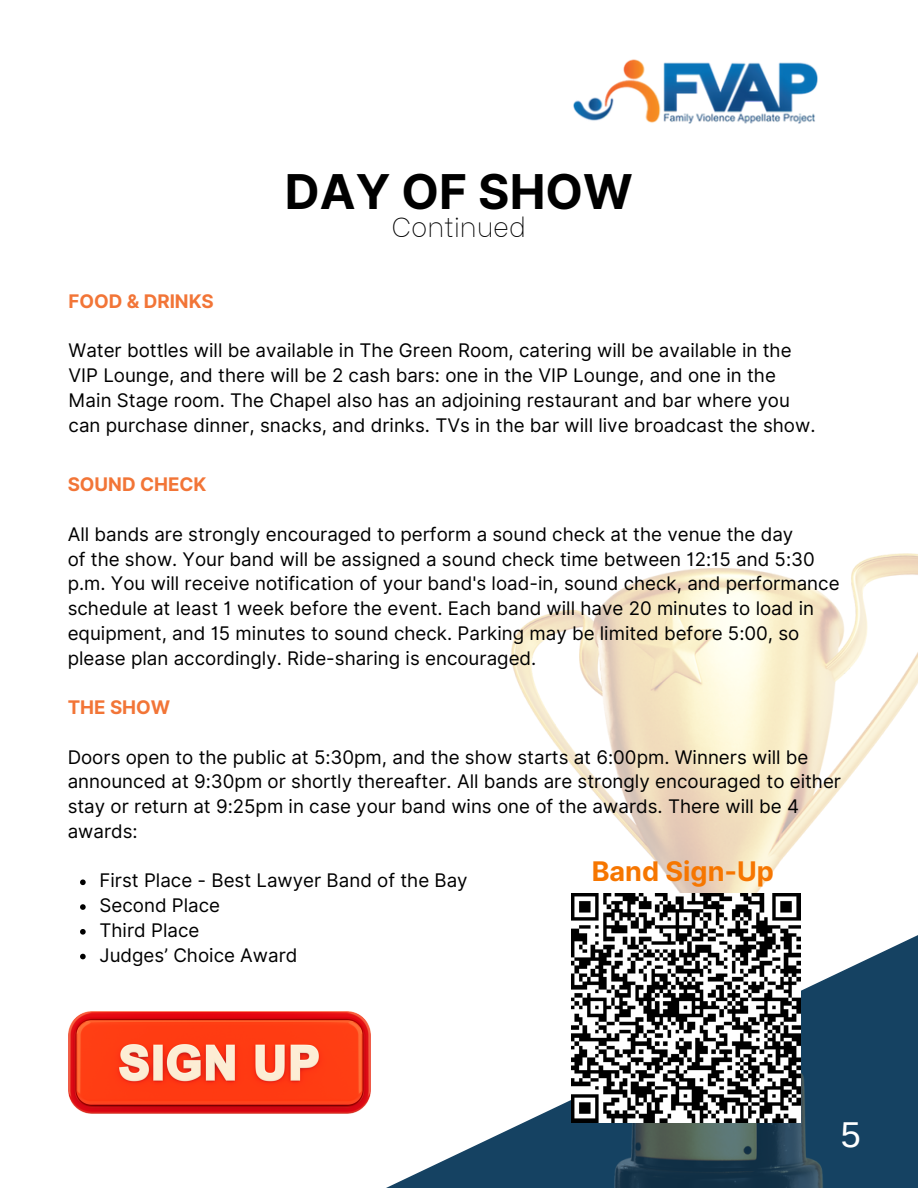
<style>
.page{position:relative;width:918px;height:1188px;background:#fff}
.page>*{position:absolute;margin:0;border:0;box-sizing:border-box;transform-origin:0 0}
.t1{font:700 48px "Inter";color:#000}
.t2{font:36px "Arimo";color:#fff}
.t3{font:700 27px "Inter";color:#f67600}
.t4{font:100 27px "Be Vietnam";color:#000}
.t5{font:18.75px/24.8px "Inter";color:#000}
.t6{font:700 18.75px "Inter";color:#f27537}
</style>
<div class="page">
<img style="left:573px;top:59px;width:245px;height:65px">
<svg style="left:142px;top:1029px;width:369px;height:159px"></svg>
<img style="left:511px;top:554px;width:407px;height:634px">
<svg style="left:80px;top:879px;width:6px;height:6px"></svg>
<svg style="left:80px;top:904px;width:6px;height:6px"></svg>
<svg style="left:80px;top:929px;width:6px;height:6px"></svg>
<svg style="left:80px;top:954px;width:6px;height:5px"></svg>
<img style="left:572px;top:893px;width:229px;height:229px">
<img style="left:69px;top:1011px;width:301px;height:102px">
<h1 class="t1" style="left:285px;top:163px;width:349px">DAY OF SHOW</h1>
<h3 class="t4" style="left:392px;top:205px;width:136px">Continued</h3>
<p class="t6" style="left:69px;top:290px;width:147px">FOOD &amp; DRINKS</p>
<p class="t5" style="left:69px;top:338px;width:748px">Water bottles will be available in The Green Room, catering will be available in the VIP Lounge, and there will be 2 cash bars: one in the VIP Lounge, and one in the Main Stage room. The Chapel also has an adjoining restaurant and bar where you can purchase dinner, snacks, and drinks. TVs in the bar will live broadcast the show.</p>
<p class="t6" style="left:68px;top:473px;width:140px">SOUND CHECK</p>
<p class="t5" style="left:68px;top:522px;width:773px">All bands are strongly encouraged to perform a sound check at the venue the day<br>of the show. Your band will be assigned a sound check time between 12:15 and 5:30 p.m. You will receive notification of your band's load-in, sound check, and performance schedule at least 1 week before the event. Each band will have 20 minutes to load in equipment, and 15 minutes to sound check. Parking may be limited before 5:00, so please plan accordingly. Ride-sharing is encouraged.</p>
<p class="t6" style="left:68px;top:696px;width:104px">THE SHOW</p>
<p class="t5" style="left:68px;top:744px;width:775px">Doors open to the public at 5:30pm, and the show starts at 6:00pm. Winners will be announced at 9:30pm or shortly thereafter. All bands are strongly encouraged to either stay or return at 9:25pm in case your band wins one of the awards. There will be 4 awards:</p>
<p class="t5" style="left:100px;top:868px;width:370px">First Place - Best Lawyer Band of the Bay<br>Second Place<br>Third Place<br>Judges’ Choice Award</p>
<h3 class="t3" style="left:592px;top:855px;width:184px">Band Sign-Up</h3>
<h2 class="t2" style="left:841px;top:1114px;width:22px">5</h2>
</div>
